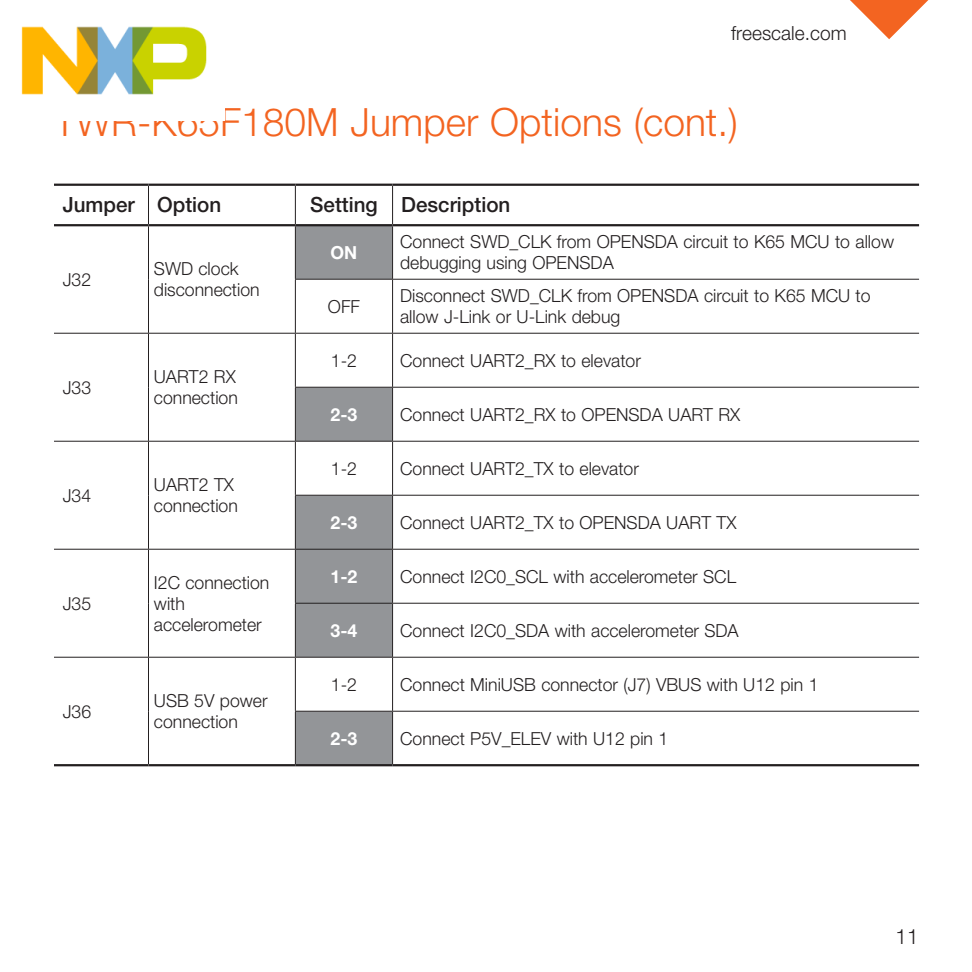
<style>
.page{position:relative;width:972px;height:972px;background:#fff}
.page>*{position:absolute;margin:0;border:0;box-sizing:border-box;transform-origin:0 0}
.t1{font:300 39px "Helvetica Neue LT Pro";color:#f36421}
.t2{font:500 21px "Helvetica Neue LT Pro";color:#231f20}
.t3{font:300 21px "Helvetica Neue LT Pro";color:#231f20}
.t4{font:300 19.5px "Helvetica Neue LT Pro";letter-spacing:.005em;color:#231f20}
.t5{font:300 18px/21px "Helvetica Neue LT Pro";color:#231f20}
.t6{font:700 18px "Helvetica Neue LT Pro";color:#fff}
</style>
<div class="page">
<svg style="left:850px;top:0;width:79px;height:39px"></svg>
<div style="left:296px;top:226px;width:96px;height:538px;background:#939598"></div>
<svg style="left:393px;top:226px;width:526px;height:538px"></svg>
<svg style="left:296px;top:280px;width:96px;height:431px"></svg>
<svg style="left:393px;top:280px;width:526px;height:431px"></svg>
<hr style="left:295px;top:186px;width:1px;height:38px;background:#231f20">
<hr style="left:148px;top:224px;width:147px;height:2px;background:#231f20">
<hr style="left:295px;top:224px;width:98px;height:2px;background:#231f20">
<hr style="left:148px;top:186px;width:1px;height:38px;background:#231f20">
<hr style="left:54px;top:224px;width:94px;height:2px;background:#231f20">
<hr style="left:392px;top:186px;width:1px;height:38px;background:#231f20">
<hr style="left:393px;top:224px;width:526px;height:2px;background:#231f20">
<hr style="left:295px;top:280px;width:1px;height:53px;background:#231f20">
<hr style="left:295px;top:334px;width:1px;height:53px;background:#231f20">
<hr style="left:295px;top:442px;width:1px;height:53px;background:#231f20">
<hr style="left:295px;top:658px;width:1px;height:53px;background:#231f20">
<hr style="left:295px;top:226px;width:1px;height:53px;background:#231f20">
<hr style="left:295px;top:279px;width:98px;height:1px;background:#231f20">
<hr style="left:295px;top:387px;width:98px;height:1px;background:#231f20">
<hr style="left:295px;top:388px;width:1px;height:53px;background:#231f20">
<hr style="left:295px;top:441px;width:98px;height:1px;background:#231f20">
<hr style="left:295px;top:495px;width:98px;height:1px;background:#231f20">
<hr style="left:295px;top:496px;width:1px;height:53px;background:#231f20">
<hr style="left:295px;top:549px;width:98px;height:1px;background:#231f20">
<hr style="left:295px;top:550px;width:1px;height:53px;background:#231f20">
<hr style="left:295px;top:603px;width:98px;height:1px;background:#231f20">
<hr style="left:295px;top:604px;width:1px;height:53px;background:#231f20">
<hr style="left:295px;top:657px;width:98px;height:1px;background:#231f20">
<hr style="left:295px;top:711px;width:98px;height:1px;background:#231f20">
<hr style="left:295px;top:712px;width:1px;height:52px;background:#231f20">
<hr style="left:148px;top:226px;width:1px;height:53px;background:#231f20">
<hr style="left:148px;top:279px;width:1px;height:54px;background:#231f20">
<hr style="left:148px;top:334px;width:1px;height:53px;background:#231f20">
<hr style="left:148px;top:387px;width:1px;height:54px;background:#231f20">
<hr style="left:148px;top:442px;width:1px;height:53px;background:#231f20">
<hr style="left:148px;top:495px;width:1px;height:54px;background:#231f20">
<hr style="left:148px;top:550px;width:1px;height:53px;background:#231f20">
<hr style="left:148px;top:603px;width:1px;height:54px;background:#231f20">
<hr style="left:148px;top:658px;width:1px;height:53px;background:#231f20">
<hr style="left:148px;top:711px;width:1px;height:53px;background:#231f20">
<hr style="left:54px;top:333px;width:94px;height:1px;background:#231f20">
<hr style="left:148px;top:333px;width:147px;height:1px;background:#231f20">
<hr style="left:54px;top:441px;width:94px;height:1px;background:#231f20">
<hr style="left:148px;top:441px;width:147px;height:1px;background:#231f20">
<hr style="left:54px;top:549px;width:94px;height:1px;background:#231f20">
<hr style="left:148px;top:549px;width:147px;height:1px;background:#231f20">
<hr style="left:54px;top:657px;width:94px;height:1px;background:#231f20">
<hr style="left:148px;top:657px;width:147px;height:1px;background:#231f20">
<hr style="left:393px;top:279px;width:526px;height:1px;background:#231f20">
<hr style="left:295px;top:333px;width:98px;height:1px;background:#231f20">
<hr style="left:393px;top:333px;width:526px;height:1px;background:#231f20">
<hr style="left:393px;top:387px;width:526px;height:1px;background:#231f20">
<hr style="left:393px;top:441px;width:526px;height:1px;background:#231f20">
<hr style="left:393px;top:495px;width:526px;height:1px;background:#231f20">
<hr style="left:393px;top:549px;width:526px;height:1px;background:#231f20">
<hr style="left:393px;top:603px;width:526px;height:1px;background:#231f20">
<hr style="left:393px;top:657px;width:526px;height:1px;background:#231f20">
<hr style="left:393px;top:711px;width:526px;height:1px;background:#231f20">
<hr style="left:392px;top:226px;width:1px;height:53px;background:#231f20">
<hr style="left:392px;top:280px;width:1px;height:53px;background:#231f20">
<hr style="left:392px;top:334px;width:1px;height:53px;background:#231f20">
<hr style="left:392px;top:388px;width:1px;height:53px;background:#231f20">
<hr style="left:392px;top:442px;width:1px;height:53px;background:#231f20">
<hr style="left:392px;top:496px;width:1px;height:53px;background:#231f20">
<hr style="left:392px;top:550px;width:1px;height:53px;background:#231f20">
<hr style="left:392px;top:604px;width:1px;height:53px;background:#231f20">
<hr style="left:392px;top:658px;width:1px;height:53px;background:#231f20">
<hr style="left:392px;top:712px;width:1px;height:52px;background:#231f20">
<hr style="left:54px;top:184px;width:94px;height:2px;background:#231f20">
<hr style="left:148px;top:184px;width:147px;height:2px;background:#231f20">
<hr style="left:295px;top:184px;width:98px;height:2px;background:#231f20">
<hr style="left:393px;top:184px;width:526px;height:2px;background:#231f20">
<hr style="left:54px;top:764px;width:94px;height:2px;background:#231f20">
<hr style="left:148px;top:764px;width:147px;height:2px;background:#231f20">
<hr style="left:295px;top:764px;width:98px;height:2px;background:#231f20">
<hr style="left:393px;top:764px;width:526px;height:2px;background:#231f20">
<img style="left:21px;top:26px;width:186px;height:69px">
<p class="t4" style="left:731px;top:21px;width:117px">freescale.com</p>
<h1 class="t1" style="left:54px;top:98px;width:685px">TWR-K65F180M Jumper Options (cont.)</h1>
<p class="t2" style="left:63px;top:192px;width:160px">Jumper Option</p>
<p class="t2" style="left:310px;top:192px;width:202px">Setting Description</p>
<p class="t5" style="left:63px;top:268px;width:30px">J32</p>
<p class="t5" style="left:154px;top:258px;width:107px">SWD clock disconnection</p>
<p class="t5" style="left:63px;top:376px;width:30px">J33</p>
<p class="t5" style="left:154px;top:366px;width:85px">UART2 RX connection</p>
<p class="t5" style="left:63px;top:484px;width:30px">J34</p>
<p class="t5" style="left:154px;top:474px;width:85px">UART2 TX connection</p>
<p class="t6" style="left:331px;top:241px;width:28px">ON</p>
<p class="t5" style="left:400px;top:231px;width:495px">Connect SWD_CLK from OPENSDA circuit to K65 MCU to allow debugging using OPENSDA</p>
<p class="t5" style="left:328px;top:295px;width:34px">OFF</p>
<p class="t5" style="left:400px;top:285px;width:472px">Disconnect SWD_CLK from OPENSDA circuit to K65 MCU to allow J-Link or U-Link debug</p>
<p class="t5" style="left:331px;top:349px;width:28px">1-2</p>
<p class="t5" style="left:400px;top:349px;width:242px">Connect UART2_RX to elevator</p>
<p class="t6" style="left:331px;top:403px;width:28px">2-3</p>
<p class="t5" style="left:400px;top:403px;width:342px">Connect UART2_RX to OPENSDA UART RX</p>
<p class="t5" style="left:331px;top:457px;width:28px">1-2</p>
<p class="t5" style="left:400px;top:457px;width:240px">Connect UART2_TX to elevator</p>
<p class="t6" style="left:331px;top:511px;width:28px">2-3</p>
<p class="t5" style="left:400px;top:511px;width:338px">Connect UART2_TX to OPENSDA UART TX</p>
<p class="t5" style="left:63px;top:592px;width:30px">J35</p>
<p class="t5" style="left:154px;top:571px;width:117px">I2C connection with accelerometer</p>
<p class="t6" style="left:331px;top:565px;width:28px">1-2</p>
<p class="t5" style="left:400px;top:565px;width:337px">Connect I2C0_SCL with accelerometer SCL</p>
<p class="t6" style="left:331px;top:619px;width:28px">3-4</p>
<p class="t5" style="left:400px;top:619px;width:340px">Connect I2C0_SDA with accelerometer SDA</p>
<p class="t5" style="left:63px;top:700px;width:30px">J36</p>
<p class="t5" style="left:154px;top:690px;width:115px">USB 5V power connection</p>
<p class="t5" style="left:331px;top:673px;width:28px">1-2</p>
<p class="t5" style="left:400px;top:673px;width:420px">Connect MiniUSB connector (J7) VBUS with U12 pin 1</p>
<p class="t6" style="left:331px;top:727px;width:28px">2-3</p>
<p class="t5" style="left:400px;top:727px;width:270px">Connect P5V_ELEV with U12 pin 1</p>
<p class="t3" style="left:895px;top:923px;width:25px">11</p>
</div>
